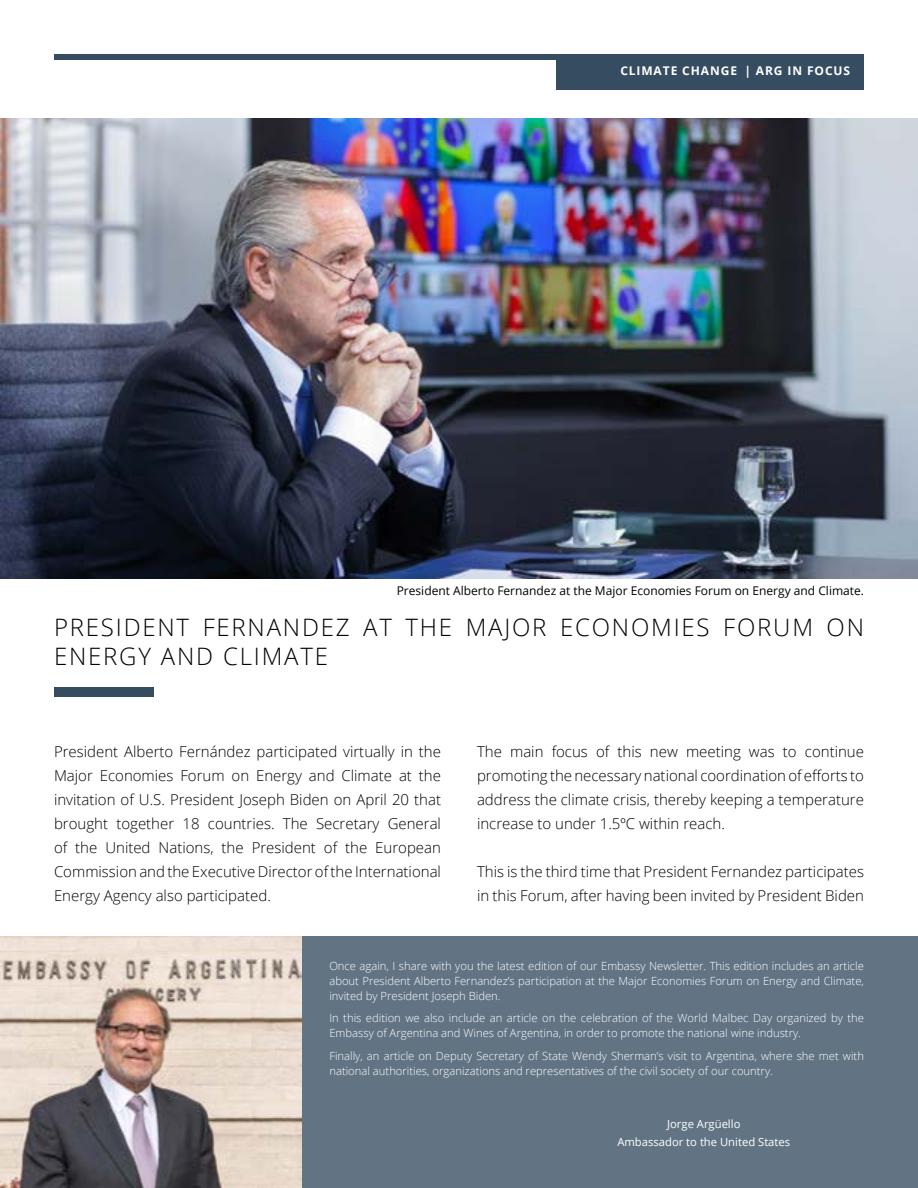
<style>
.page{position:relative;width:918px;height:1188px;background:#fff}
.page>*{position:absolute;margin:0;border:0;box-sizing:border-box;transform-origin:0 0}
.t1{font:300 24px/28.8px "Open Sans";letter-spacing:.075em;color:#000}
.t2{font:300 15px/24px "Open Sans";color:#000;text-align:justify}
.t3{font:12px "Open Sans";color:#000}
.t4{font:700 12px "Open Sans";letter-spacing:.075em;color:#fff}
.t5{font:300 11.25px/15px "Open Sans";color:#fff}
.t6{font:11.25px/18px "Open Sans";color:#fff;text-align:center}
</style>
<div class="page">
<div style="left:54px;top:54px;width:810px;height:5px;background:#364d61"></div>
<div style="left:556px;top:54px;width:308px;height:36px;background:#364d61"></div>
<img style="left:0;top:118px;width:918px;height:461px">
<div style="left:54px;top:687px;width:100px;height:10px;background:#364d61"></div>
<div style="left:54px;top:936px;width:864px;height:252px;background:#627484"></div>
<img style="left:0;top:936px;width:302px;height:252px">
<p class="t4" style="left:620px;top:62px;width:91px">CLI MATE CHANG</p>
<p class="t4" style="left:730px;top:62px;width:121px">E | ARG IN FOCUS</p>
<p class="t3" style="left:397px;top:582px;width:469px">President Alberto Fernandez at the Major Economies Forum on Energy and Climate.</p>
<h1 class="t1" style="left:54px;top:613px;width:812px">PRESIDENT FERNANDEZ AT THE MAJOR ECONOMIES FORUM ON<br>ENERGY AND CLIMATE</h1>
<p class="t2" style="left:54px;top:739px;width:389px">President Alberto Fernández participated virtually in the Major Economies Forum on Energy and Climate at the invitation of U.S. President Joseph Biden on April 20 that brought together 18 countries. The Secretary General of the United Nations, the President of the European Commission and the Executive Director of the International Energy Agency also participated.</p>
<p class="t2" style="left:477px;top:739px;width:389px">The main focus of this new meeting was to continue promoting the necessary national coordination of efforts to address the climate crisis, thereby keeping a temperature increase to under 1.5ºC within reach.</p>
<p class="t2" style="left:477px;top:859px;width:389px">This is the third time that President Fernandez participates in this Forum, after having been invited by President Biden</p>
<p class="t5" style="left:329px;top:958px;width:536px;text-align:justify">Once again, I share with you the latest edition of our Embassy Newsletter. This edition includes an article about President Alberto Fernandez’s participation at the Major Economies Forum on Energy and Climate, invited by President Joseph Biden.</p>
<p class="t5" style="left:329px;top:1010px;width:536px">In this edition we also include an article on the celebration of the World Malbec Day organized by the<br>Embassy of Argentina and Wines of Argentina, in order to promote the national wine industry.</p>
<p class="t5" style="left:329px;top:1048px;width:536px">Finally, an article on Deputy Secretary of State Wendy Sherman’s visit to Argentina, where she met with national authorities, organizations and representatives of the civil society of our country.</p>
<p class="t6" style="left:617px;top:1115px;width:174px">Jorge Argüello<br>Ambassador to the United States</p>
</div>
